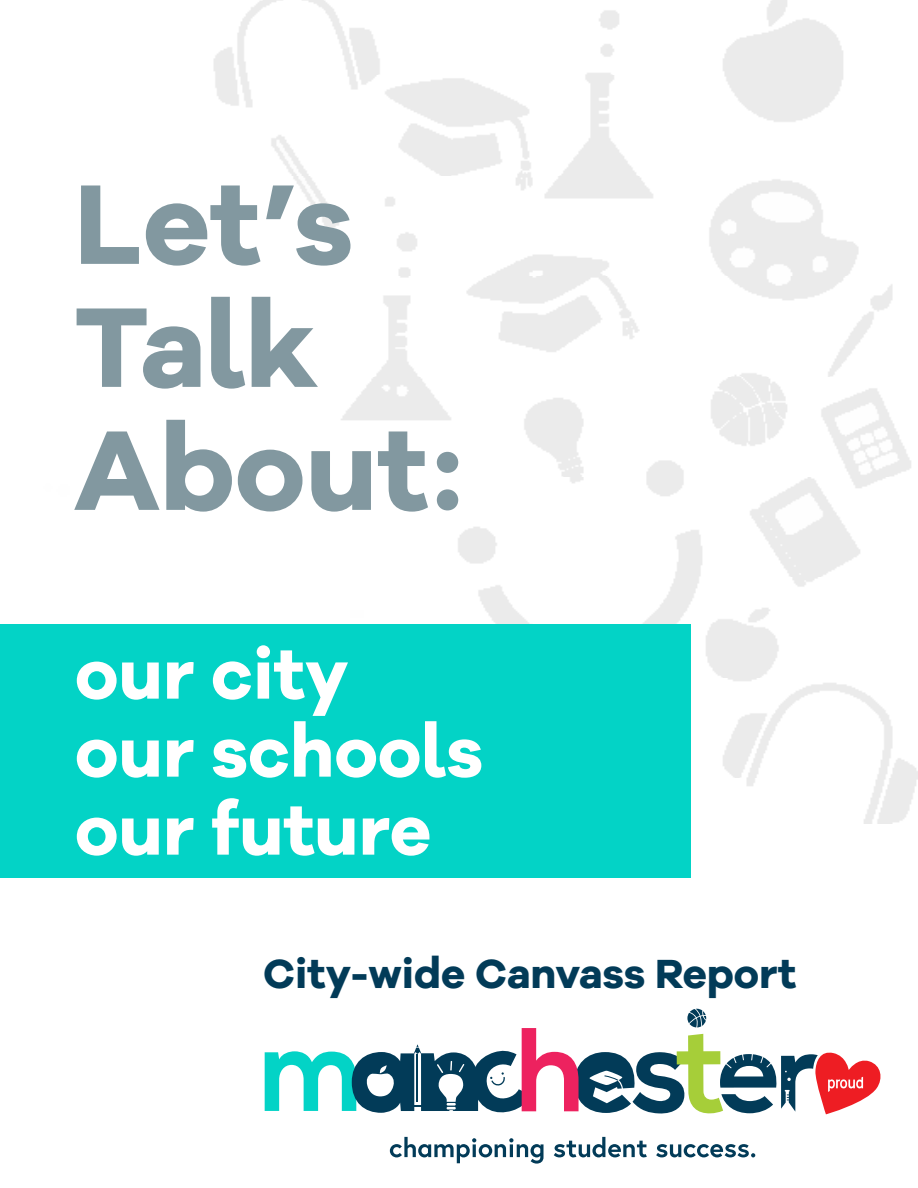
<style>
.page{position:relative;width:918px;height:1188px;background:#fff}
.page>*{position:absolute;margin:0;border:0;box-sizing:border-box;transform-origin:0 0}
.t1{font:700 117px "Galano Grotesque Alt DEMO";color:#8298a0}
.t2{font:700 72px "Galano Grotesque Alt DEMO";color:#fff}
.t3{font:700 42px "Galano Grotesque Alt DEMO";color:#023b58}
</style>
<div class="page">
<img style="left:4px;top:0;width:914px;height:823px">
<svg style="left:390px;top:1137px;width:154px;height:27px"></svg>
<svg style="left:554px;top:1137px;width:93px;height:20px"></svg>
<svg style="left:656px;top:1144px;width:99px;height:13px"></svg>
<svg style="left:265px;top:1009px;width:615px;height:106px"></svg>
<div style="left:1px;top:625px;width:690px;height:253px;background:#03d3c6"></div>
<p class="t1" style="left:74px;top:172px;width:281px">Let’s</p>
<p class="t1" style="left:74px;top:295px;width:245px">Talk</p>
<p class="t1" style="left:74px;top:418px;width:389px">About:</p>
<p class="t2" style="left:75px;top:642px;width:275px">our city</p>
<p class="t2" style="left:75px;top:720px;width:410px">our schools</p>
<p class="t2" style="left:75px;top:798px;width:358px">our future</p>
<p class="t3" style="left:263px;top:955px;width:535px">City-wide Canvass Report</p>
</div>
